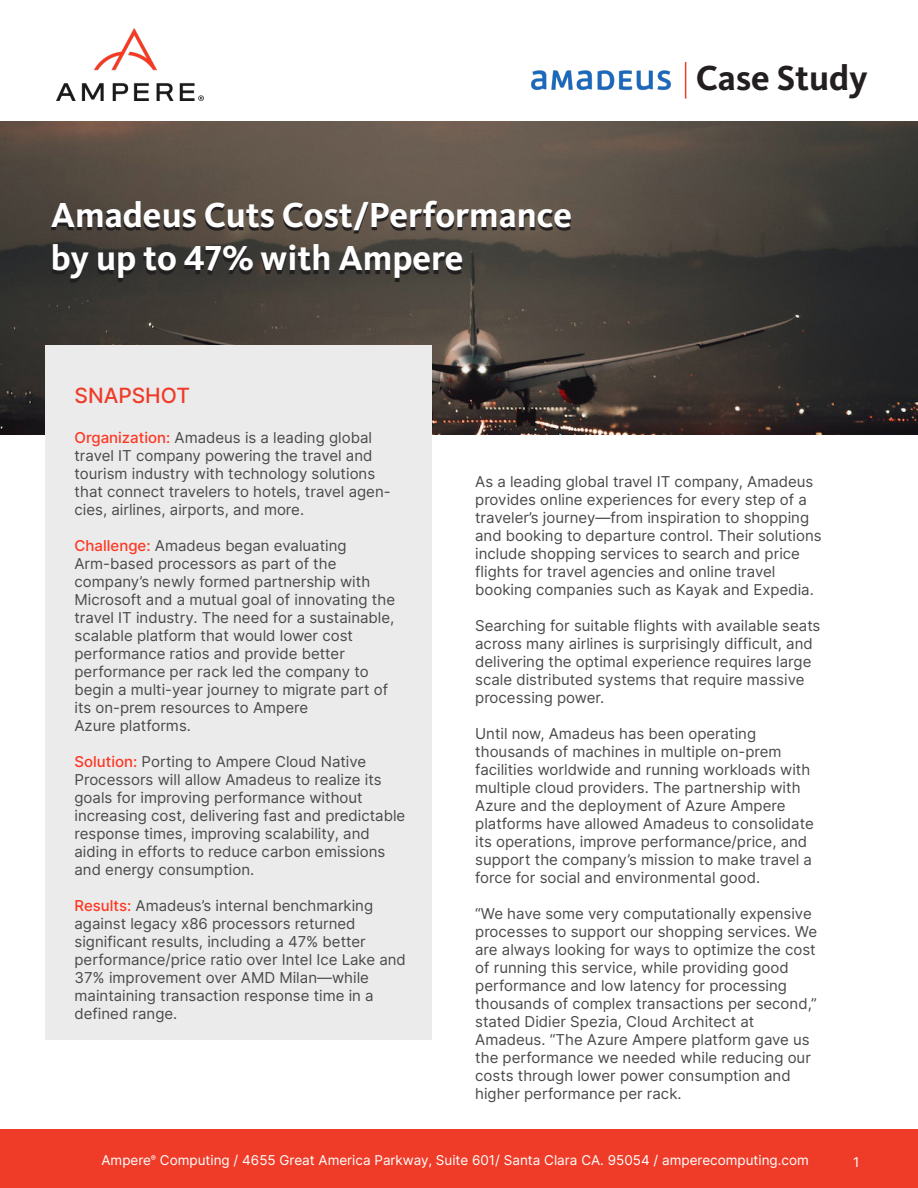
<style>
.page{position:relative;width:918px;height:1188px;background:#fff}
.page>*{position:absolute;margin:0;border:0;box-sizing:border-box;transform-origin:0 0}
.t1{font:700 36px/43.2px "Kievit Pro";color:#fff}
.t2{font:700 36px "Kievit Pro";color:#231f20}
.t3{font:21px "Inter";color:#ef3c29}
.t4{font:15px/18px "Inter";color:#494a4a}
.t5{font:13.5px "Inter";color:#fff}
.s1{color:#fe3722}
</style>
<div class="page">
<img style="left:0;top:121px;width:918px;height:313px">
<div style="left:45px;top:345px;width:387px;height:695px;background:#ebebec"></div>
<div style="left:1px;top:1130px;width:917px;height:58px;background:#ef3c29"></div>
<img style="left:56px;top:28px;width:147px;height:72px">
<hr style="left:685px;top:62px;width:1px;height:37px;background:#ef3c29">
<svg style="left:51px;top:204px;width:520px;height:78px;background:#443e38"></svg>
<img style="left:531px;top:70px;width:140px;height:20px">
<p class="t1" style="left:51px;top:193px;width:523px">Amadeus Cuts Cost/Performance by up to 47% with Ampere</p>
<p class="t2" style="left:696px;top:56px;width:174px">Case Study</p>
<p class="t3" style="left:75px;top:380px;width:117px">SNAPSHOT</p>
<p class="t4" style="left:75px;top:428px;width:318px"><span class="s1">Organization:</span> Amadeus is a leading global travel IT company powering the travel and tourism industry with technology solutions that connect travelers to hotels, travel agen&shy;cies, airlines, airports, and more.</p>
<p class="t4" style="left:75px;top:536px;width:274px"><span class="s1">Challenge:</span> Amadeus began evaluating</p>
<p class="t4" style="left:75px;top:554px;width:264px">Arm-based processors as part of the</p>
<p class="t4" style="left:75px;top:572px;width:322px">company’s newly formed partnership with Microsoft and a mutual goal of innovating the travel IT industry. The need for a sustainable, scalable platform that would lower cost</p>
<p class="t4" style="left:75px;top:644px;width:272px">performance ratios and provide better</p>
<p class="t4" style="left:75px;top:662px;width:296px">performance per rack led the company to</p>
<p class="t4" style="left:75px;top:680px;width:315px">begin a multi-year journey to migrate part of its on-prem resources to Ampere</p>
<p class="t4" style="left:75px;top:716px;width:118px">Azure platforms.</p>
<p class="t4" style="left:75px;top:752px;width:293px"><span class="s1">Solution:</span> Porting to Ampere Cloud Native</p>
<p class="t4" style="left:75px;top:770px;width:309px">Processors will allow Amadeus to realize its</p>
<p class="t4" style="left:75px;top:788px;width:290px">goals for improving performance without</p>
<p class="t4" style="left:75px;top:806px;width:332px">increasing cost, delivering fast and predictable</p>
<p class="t4" style="left:75px;top:824px;width:297px">response times, improving scalability, and</p>
<p class="t4" style="left:75px;top:842px;width:312px">aiding in efforts to reduce carbon emissions and energy consumption.</p>
<p class="t4" style="left:75px;top:896px;width:300px"><span class="s1">Results:</span> Amadeus’s internal benchmarking</p>
<p class="t4" style="left:75px;top:914px;width:283px">against legacy x86 processors returned</p>
<p class="t4" style="left:75px;top:932px;width:293px">significant results, including a 47% better</p>
<p class="t4" style="left:75px;top:950px;width:333px">performance/price ratio over Intel Ice Lake and</p>
<p class="t4" style="left:75px;top:968px;width:296px">37% improvement over AMD Milan—while</p>
<p class="t4" style="left:75px;top:986px;width:301px">maintaining transaction response time in a</p>
<p class="t4" style="left:75px;top:1004px;width:104px">defined range.</p>
<p class="t4" style="left:475px;top:472px;width:340px">As a leading global travel IT company, Amadeus</p>
<p class="t4" style="left:475px;top:490px;width:333px">provides online experiences for every step of a</p>
<p class="t4" style="left:475px;top:508px;width:335px">traveler’s journey—from inspiration to shopping</p>
<p class="t4" style="left:475px;top:526px;width:348px">and booking to departure control. Their solutions</p>
<p class="t4" style="left:475px;top:544px;width:326px">include shopping services to search and price</p>
<p class="t4" style="left:475px;top:562px;width:302px">flights for travel agencies and online travel</p>
<p class="t4" style="left:475px;top:580px;width:340px">booking companies such as Kayak and Expedia.</p>
<p class="t4" style="left:475px;top:616px;width:347px">Searching for suitable flights with available seats</p>
<p class="t4" style="left:475px;top:634px;width:339px">across many airlines is surprisingly difficult, and</p>
<p class="t4" style="left:475px;top:652px;width:338px">delivering the optimal experience requires large</p>
<p class="t4" style="left:475px;top:670px;width:331px">scale distributed systems that require massive</p>
<p class="t4" style="left:475px;top:688px;width:131px">processing power.</p>
<p class="t4" style="left:475px;top:724px;width:283px">Until now, Amadeus has been operating</p>
<p class="t4" style="left:475px;top:742px;width:308px">thousands of machines in multiple on-prem</p>
<p class="t4" style="left:475px;top:760px;width:340px">facilities worldwide and running workloads with multiple cloud providers. The partnership with Azure and the deployment of Azure Ampere platforms have allowed Amadeus to consolidate its operations, improve performance/price, and support the company’s mission to make travel a force for social and environmental good.</p>
<p class="t4" style="left:475px;top:904px;width:338px">“We have some very computationally expensive</p>
<p class="t4" style="left:475px;top:922px;width:343px">processes to support our shopping services. We</p>
<p class="t4" style="left:475px;top:940px;width:342px">are always looking for ways to optimize the cost of running this service, while providing good</p>
<p class="t4" style="left:475px;top:976px;width:313px">performance and low latency for processing</p>
<p class="t4" style="left:475px;top:994px;width:343px">thousands of complex transactions per second,”</p>
<p class="t4" style="left:475px;top:1012px;width:281px">stated Didier Spezia, Cloud Architect at</p>
<p class="t4" style="left:475px;top:1030px;width:337px">Amadeus. “The Azure Ampere platform gave us the performance we needed while reducing our costs through lower power consumption and higher performance per rack.</p>
<p class="t5" style="left:101px;top:1150px;width:709px">Ampere<sup>®</sup> Computing / 4655 Great America Parkway, Suite 601/ Santa Clara CA. 95054 / amperecomputing.com</p>
<p class="t5" style="left:853px;top:1152px;width:8px">1</p>
</div>
